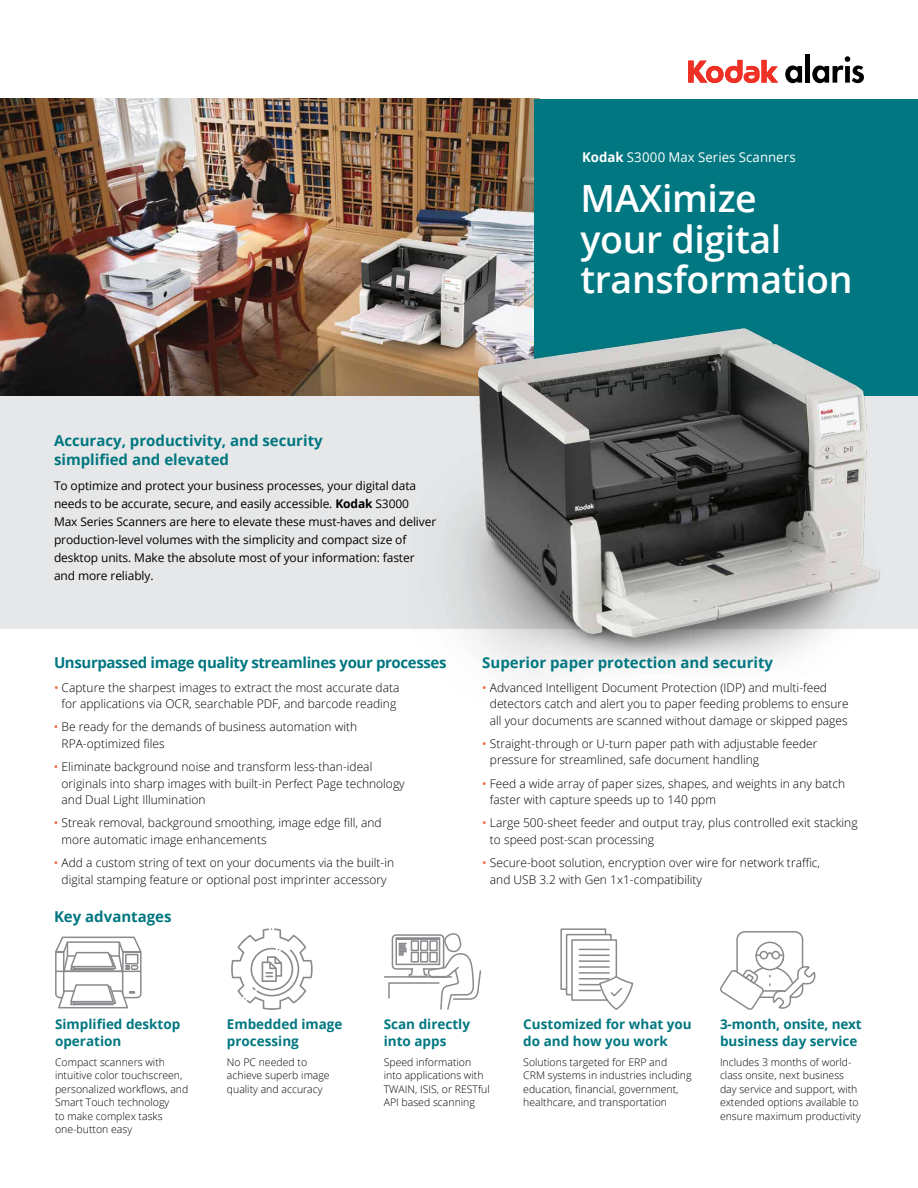
<style>
.page{position:relative;width:918px;height:1188px;background:#fff}
.page>*{position:absolute;margin:0;border:0;box-sizing:border-box;transform-origin:0 0}
.t1{font:600 37.5px/40.5px "Open Sans";letter-spacing:-.01em;color:#fff}
.t2{font:700 15px/19.5px "Open Sans";color:#007781}
.t3{font:700 15px "Open Sans";letter-spacing:-.025em;color:#007781}
.t4{font:700 13.5px/16.5px "Open Sans";color:#007781}
.t5{font:13.5px "Open Sans";letter-spacing:.01em;color:#fff}
.t6{font:300 12px/16.5px "Open Sans";color:#000}
.t7{font:12px/18px "Open Sans";letter-spacing:-.01em;color:#000}
.t8{font:300 10.5px/13.5px "Open Sans";color:#000}
.s1{font-weight:700}
.s2{font-weight:400;color:#f26539}
</style>
<div class="page">
<div style="left:0;top:395px;width:918px;height:234px;background:#e6e7e8"></div>
<img style="left:0;top:99px;width:535px;height:297px">
<div style="left:535px;top:99px;width:383px;height:297px;background:#007781"></div>
<svg style="left:688px;top:60px;width:90px;height:23px"></svg>
<svg style="left:785px;top:66px;width:17px;height:17px"></svg>
<div style="left:805px;top:54px;width:5px;height:29px;background:#000"></div>
<svg style="left:812px;top:56px;width:52px;height:27px"></svg>
<svg style="left:55px;top:936px;width:87px;height:73px"></svg>
<svg style="left:384px;top:933px;width:98px;height:77px"></svg>
<div style="left:560px;top:928px;width:46px;height:62px;background:linear-gradient(to bottom,#fff,#fff);border:2px solid #888a8d"></div>
<div style="left:566px;top:934px;width:46px;height:61px;background:#fff;border:2px solid #888a8d"></div>
<div style="left:571px;top:939px;width:46px;height:62px;background:#fff;border:2px solid #888a8d"></div>
<hr style="left:579px;top:972px;width:30px;height:2px;background:#888a8d">
<hr style="left:579px;top:966px;width:30px;height:2px;background:#888a8d">
<hr style="left:579px;top:955px;width:30px;height:1px;background:#888a8d">
<hr style="left:579px;top:960px;width:30px;height:2px;background:#888a8d">
<hr style="left:579px;top:949px;width:30px;height:1px;background:#888a8d">
<svg style="left:579px;top:975px;width:55px;height:35px"></svg>
<div style="left:736px;top:931px;width:67px;height:67px;border:2px solid #888a8d;border-radius:8px"></div>
<svg style="left:720px;top:941px;width:96px;height:69px"></svg>
<svg style="left:231px;top:928px;width:82px;height:82px"></svg>
<img style="left:387px;top:310px;width:493px;height:365px">
<p class="t5" style="left:582px;top:148px;width:215px"><span class="s1">Kodak</span> S3000 Max Series Scanners</p>
<h1 class="t1" style="left:580px;top:178px;width:274px">MAXimize<br>your digital transformation</h1>
<p class="t2" style="left:54px;top:430px;width:270px">Accuracy, productivity, and security simplified and elevated</p>
<p class="t7" style="left:54px;top:476px;width:384px">To optimize and protect your business processes, your digital data needs to be accurate, secure, and easily accessible. <span class="s1">Kodak</span> S3000<br>Max Series Scanners are here to elevate these must-haves and deliver production-level volumes with the simplicity and compact size of desktop units. Make the absolute most of your information: faster and more reliably.</p>
<p class="t3" style="left:54px;top:652px;width:394px">Unsurpassed image quality streamlines your processes</p>
<p class="t6" style="left:54px;top:679px;width:347px;text-align:center"><span class="s2">•</span> Capture the sharpest images to extract the most accurate data for applications via OCR, searchable PDF, and barcode reading</p>
<p class="t6" style="left:62px;top:718px;width:297px;text-indent:-8px"><span class="s2">•</span> Be ready for the demands of business automation with<br>RPA-optimized files</p>
<p class="t6" style="left:62px;top:758px;width:345px;text-indent:-8px"><span class="s2">•</span> Eliminate background noise and transform less-than-ideal originals into sharp images with built-in Perfect Page technology and Dual Light Illumination</p>
<p class="t6" style="left:62px;top:814px;width:322px;text-indent:-8px"><span class="s2">•</span> Streak removal, background smoothing, image edge fill, and more automatic image enhancements</p>
<p class="t6" style="left:54px;top:854px;width:342px;text-align:center"><span class="s2">•</span> Add a custom string of text on your documents via the built-in digital stamping feature or optional post imprinter accessory</p>
<p class="t2" style="left:54px;top:906px;width:119px">Key advantages</p>
<p class="t2" style="left:482px;top:653px;width:292px">Superior paper protection and security</p>
<p class="t6" style="left:490px;top:679px;width:361px;text-indent:-8px"><span class="s2">•</span> Advanced Intelligent Document Protection (IDP) and multi-feed detectors catch and alert you to paper feeding problems to ensure all your documents are scanned without damage or skipped pages</p>
<p class="t6" style="left:490px;top:735px;width:329px;text-indent:-8px"><span class="s2">•</span> Straight-through or U-turn paper path with adjustable feeder pressure for streamlined, safe document handling</p>
<p class="t6" style="left:490px;top:775px;width:357px;text-indent:-8px"><span class="s2">•</span> Feed a wide array of paper sizes, shapes, and weights in any batch faster with capture speeds up to 140 ppm</p>
<p class="t6" style="left:490px;top:814px;width:369px;text-indent:-8px"><span class="s2">•</span> Large 500-sheet feeder and output tray, plus controlled exit stacking to speed post-scan processing</p>
<p class="t6" style="left:490px;top:854px;width:332px;text-indent:-8px"><span class="s2">•</span> Secure-boot solution, encryption over wire for network traffic, and USB 3.2 with Gen 1x1-compatibility</p>
<p class="t4" style="left:55px;top:1016px;width:127px">Simplified desktop operation</p>
<p class="t8" style="left:55px;top:1055px;width:135px">Compact scanners with intuitive color touchscreen, personalized workflows, and<br>Smart Touch technology<br>to make complex tasks one-button easy</p>
<p class="t4" style="left:227px;top:1016px;width:117px">Embedded image processing</p>
<p class="t8" style="left:227px;top:1055px;width:104px">No PC needed to achieve superb image quality and accuracy</p>
<p class="t4" style="left:384px;top:1016px;width:88px">Scan directly into apps</p>
<p class="t8" style="left:384px;top:1055px;width:108px">Speed information into applications with<br>TWAIN, ISIS, or RESTful<br>API based scanning</p>
<p class="t4" style="left:523px;top:1016px;width:170px">Customized for what you do and how you work</p>
<p class="t8" style="left:523px;top:1055px;width:170px">Solutions targeted for ERP and CRM systems in industries including education, financial, government, healthcare, and transportation</p>
<p class="t4" style="left:720px;top:1016px;width:143px">3-month, onsite, next business day service</p>
<p class="t8" style="left:720px;top:1055px;width:142px">Includes 3 months of world&shy;class onsite, next business day service and support, with extended options available to ensure maximum productivity</p>
</div>
